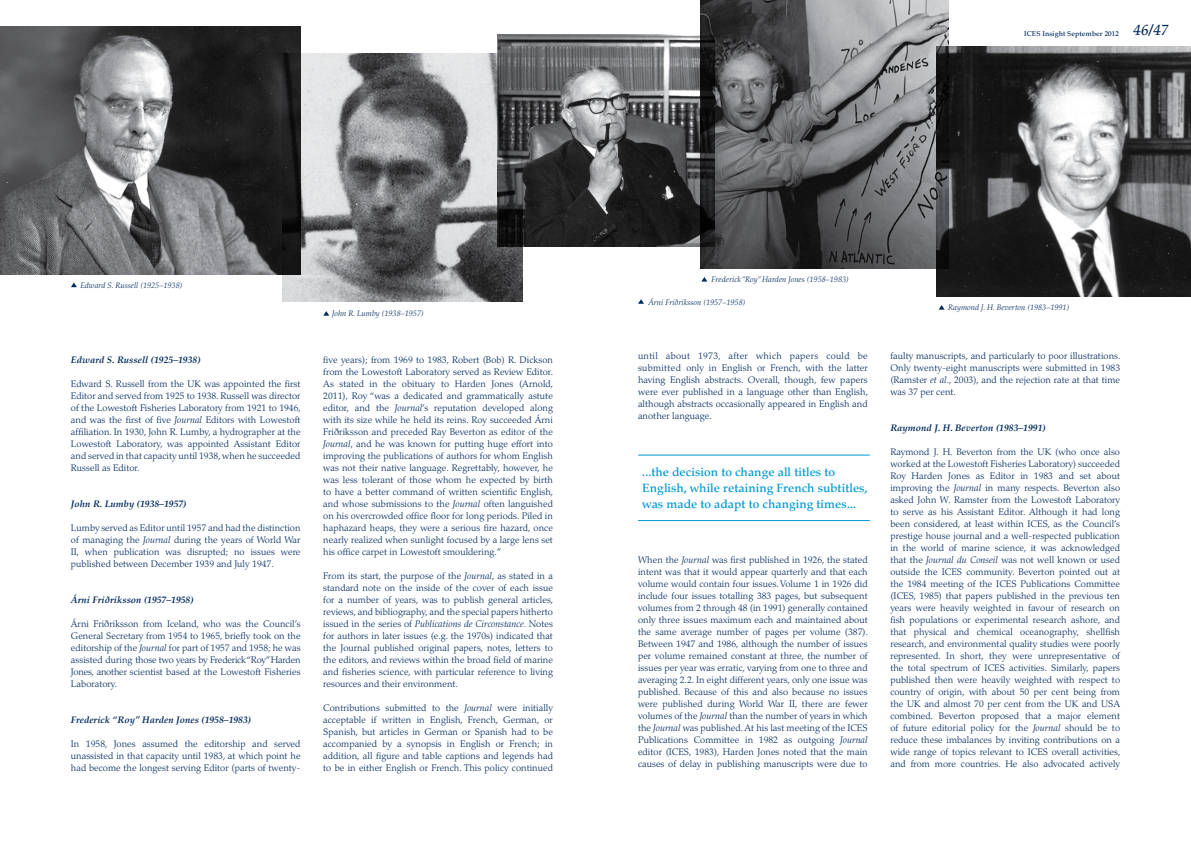
<style>
.page{position:relative;width:1191px;height:842px;background:#fff}
.page>*{position:absolute;margin:0;border:0;box-sizing:border-box;transform-origin:0 0}
.t1{font:500 12px/16px "Palatino";letter-spacing:.005em;color:#0098d2}
.t2{font:300 9.5px/12px "Palatino";letter-spacing:.005em;color:#002a5f;text-align:justify}
.t3{font:italic 700 9.5px "Palatino";letter-spacing:.005em;color:#002a5f}
.t4{font:italic 300 8px "Palatino";letter-spacing:.01em;color:#002a5f}
.t5{font:500 7px "Palatino";letter-spacing:.01em;color:#002a5f}
.s1{font-style:italic;font-size:15px}
.s2{font-style:italic}
</style>
<div class="page">
<img style="left:0;top:26px;width:300px;height:248px">
<img style="left:497px;top:34px;width:203px;height:213px">
<img style="left:936px;top:47px;width:255px;height:249px">
<hr style="left:638px;top:455px;width:231px;height:1px;background:#0098d2">
<hr style="left:638px;top:520px;width:231px;height:1px;background:#0098d2">
<img style="left:700px;top:0;width:249px;height:268px">
<img style="left:283px;top:54px;width:240px;height:247px">
<svg style="left:71px;top:283px;width:6px;height:4px"></svg>
<svg style="left:323px;top:311px;width:6px;height:5px"></svg>
<svg style="left:638px;top:299px;width:6px;height:5px"></svg>
<svg style="left:701px;top:277px;width:6px;height:5px"></svg>
<svg style="left:938px;top:305px;width:6px;height:5px"></svg>
<p class="t5" style="left:1024px;top:29px;width:146px">ICES Insight September 2012 <span class="s1">46/47</span></p>
<p class="t4" style="left:80px;top:280px;width:103px">Edward S. Russell (1925–1938)</p>
<p class="t3" style="left:71px;top:355px;width:131px">Edward S. Russell (1925–1938)</p>
<p class="t2" style="left:71px;top:378px;width:231px">Edward S. Russell from the UK was appointed the first Editor and served from 1925 to 1938. Russell was director of the Lowestoft Fisheries Laboratory from 1921 to 1946, and was the first of five <span class="s2">Journal</span> Editors with Lowestoft affiliation. In 1930, John R. Lumby, a hydrographer at the Lowestoft Laboratory, was appointed Assistant Editor and served in that capacity until 1938, when he succeeded Russell as Editor.</p>
<p class="t3" style="left:71px;top:499px;width:117px">John R. Lumby (1938–1957)</p>
<p class="t2" style="left:71px;top:522px;width:231px">Lumby served as Editor until 1957 and had the distinction of managing the <span class="s2">Journal</span> during the years of World War II, when publication was disrupted; no issues were published between December 1939 and July 1947.</p>
<p class="t3" style="left:71px;top:595px;width:124px">Árni Friðriksson (1957–1958)</p>
<p class="t2" style="left:71px;top:618px;width:231px">Árni Friðriksson from Iceland, who was the Council’s General Secretary from 1954 to 1965, briefly took on the editorship of the <span class="s2">Journal</span> for part of 1957 and 1958; he was assisted during those two years by Frederick “Roy”Harden Jones, another scientist based at the Lowestoft Fisheries Laboratory.</p>
<p class="t3" style="left:71px;top:715px;width:182px">Frederick “Roy” Harden Jones (1958–1983)</p>
<p class="t2" style="left:71px;top:738px;width:231px">In 1958, Jones assumed the editorship and served unassisted in that capacity until 1983, at which point he had become the longest serving Editor (parts of twenty-</p>
<p class="t4" style="left:332px;top:309px;width:93px">John R. Lumby (1938–1957)</p>
<p class="t2" style="left:323px;top:354px;width:231px">five years); from 1969 to 1983, Robert (Bob) R. Dickson from the Lowestoft Laboratory served as Review Editor.<br>As stated in the obituary to Harden Jones (Arnold, 2011), Roy “was a dedicated and grammatically astute editor, and the <span class="s2">Journal</span>’s reputation developed along with its size while he held its reins. Roy succeeded Árni Friðriksson and preceded Ray Beverton as editor of the <span class="s2">Journal</span>, and he was known for putting huge effort into improving the publications of authors for whom English was not their native language. Regrettably, however, he was less tolerant of those whom he expected by birth to have a better command of written scientific English, and whose submissions to the <span class="s2">Journal</span> often languished on his overcrowded office floor for long periods. Piled in haphazard heaps, they were a serious fire hazard, once nearly realized when sunlight focused by a large lens set his office carpet in Lowestoft smouldering.”</p>
<p class="t2" style="left:323px;top:570px;width:231px">From its start, the purpose of the <span class="s2">Journal</span>, as stated in a standard note on the inside of the cover of each issue for a number of years, was to publish general articles, reviews, and bibliography, and the special papers hitherto issued in the series of <span class="s2">Publications de Circonstance</span>. Notes for authors in later issues (e.g. the 1970s) indicated that the Journal published original papers, notes, letters to the editors, and reviews within the broad field of marine and fisheries science, with particular reference to living resources and their environment.</p>
<p class="t2" style="left:323px;top:702px;width:231px">Contributions submitted to the <span class="s2">Journal</span> were initially acceptable if written in English, French, German, or Spanish, but articles in German or Spanish had to be accompanied by a synopsis in English or French; in addition, all figure and table captions and legends had to be in either English or French. This policy continued</p>
<p class="t4" style="left:711px;top:274px;width:139px">Frederick “Roy” Harden Jones (1958–1983)</p>
<p class="t4" style="left:648px;top:298px;width:98px">Árni Friðriksson (1957–1958)</p>
<p class="t2" style="left:638px;top:350px;width:231px">until about 1973, after which papers could be submitted only in English or French, with the latter having English abstracts. Overall, though, few papers were ever published in a language other than English, although abstracts occasionally appeared in English and another language.</p>
<p class="t1" style="left:642px;top:464px;width:227px">...the decision to change all titles to<br>English, while retaining French subtitles, was made to adapt to changing times...</p>
<p class="t2" style="left:638px;top:554px;width:231px">When the <span class="s2">Journal</span> was first published in 1926, the stated intent was that it would appear quarterly and that each volume would contain four issues. Volume 1 in 1926 did include four issues totalling 383 pages, but subsequent volumes from 2 through 48 (in 1991) generally contained only three issues maximum each and maintained about the same average number of pages per volume (387).<br>Between 1947 and 1986, although the number of issues per volume remained constant at three, the number of issues per year was erratic, varying from one to three and averaging 2.2. In eight different years, only one issue was published. Because of this and also because no issues were published during World War II, there are fewer volumes of the <span class="s2">Journal</span> than the number of years in which the <span class="s2">Journal</span> was published. At his last meeting of the ICES Publications Committee in 1982 as outgoing <span class="s2">Journal </span>editor (ICES, 1983), Harden Jones noted that the main causes of delay in publishing manuscripts were due to</p>
<p class="t4" style="left:948px;top:303px;width:123px">Raymond J. H. Beverton (1983–1991)</p>
<p class="t2" style="left:890px;top:350px;width:231px">faulty manuscripts, and particularly to poor illustrations.<br>Only twenty-eight manuscripts were submitted in 1983 (Ramster <span class="s2">et al</span>., 2003), and the rejection rate at that time was 37 per cent.</p>
<p class="t3" style="left:890px;top:422px;width:157px">Raymond J. H. Beverton (1983–1991)</p>
<p class="t2" style="left:890px;top:446px;width:231px">Raymond J. H. Beverton from the UK (who once also worked at the Lowestoft Fisheries Laboratory) succeeded Roy Harden Jones as Editor in 1983 and set about improving the <span class="s2">Journal</span> in many respects. Beverton also asked John W. Ramster from the Lowestoft Laboratory to serve as his Assistant Editor. Although it had long been considered, at least within ICES, as the Council’s prestige house journal and a well-respected publication in the world of marine science, it was acknowledged that the <span class="s2">Journal du Conseil</span> was not well known or used outside the ICES community. Beverton pointed out at the 1984 meeting of the ICES Publications Committee (ICES, 1985) that papers published in the previous ten years were heavily weighted in favour of research on fish populations or experimental research ashore, and that physical and chemical oceanography, shellfish research, and environmental quality studies were poorly represented. In short, they were unrepresentative of the total spectrum of ICES activities. Similarly, papers published then were heavily weighted with respect to country of origin, with about 50 per cent being from the UK and almost 70 per cent from the UK and USA combined. Beverton proposed that a major element of future editorial policy for the <span class="s2">Journal</span> should be to reduce these imbalances by inviting contributions on a wide range of topics relevant to ICES overall activities, and from more countries. He also advocated actively</p>
</div>
